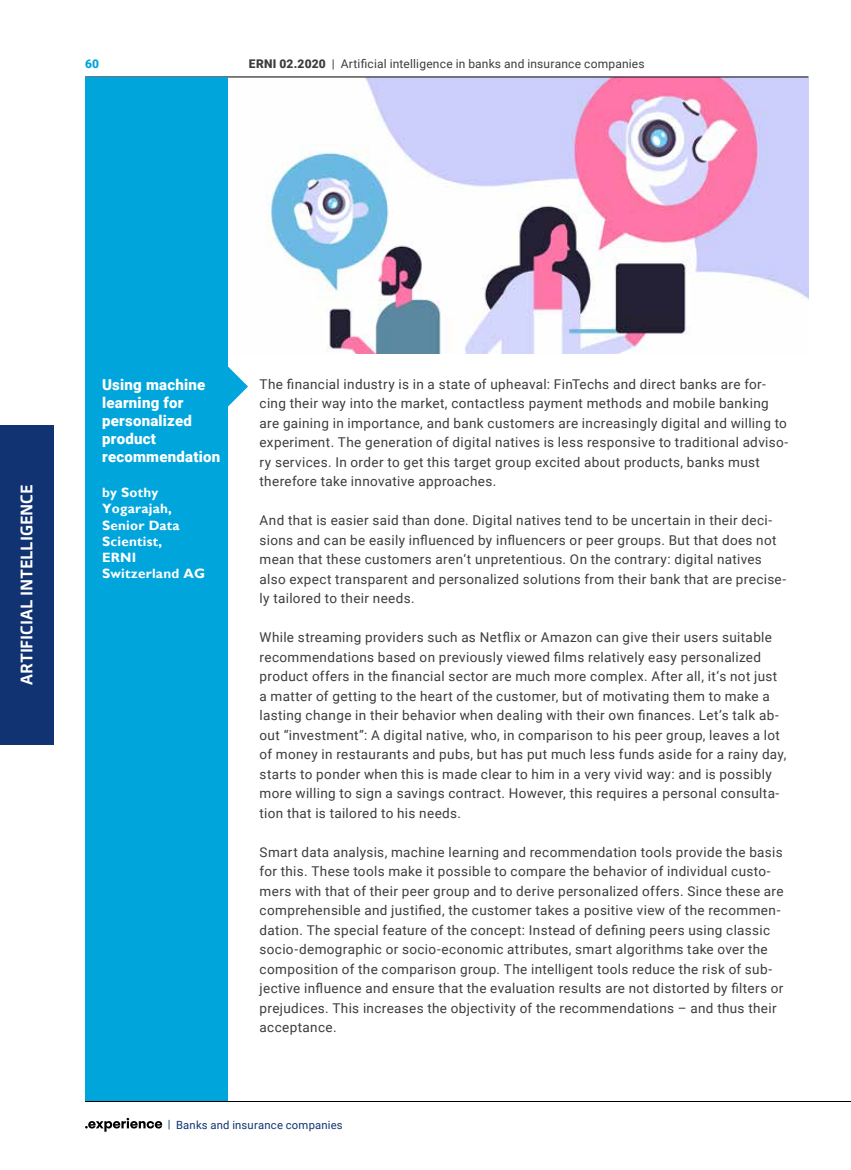
<style>
.page{position:relative;width:851px;height:1170px;background:#fff}
.page>*{position:absolute;margin:0;border:0;box-sizing:border-box;transform-origin:0 0}
.t1{font:700 16.5px "Carnac";letter-spacing:-.005em;color:#fff}
.t2{font:900 15px/18px "Roboto";letter-spacing:.015em;color:#fff}
.t3{font:13.5px/19.5px "Roboto";letter-spacing:.025em;color:#3c3c3c}
.t4{font:700 13.5px/16.2px "Gill Sans";letter-spacing:.015em;color:#fff}
.t5{font:12px "Roboto";letter-spacing:.015em;color:#3c3c3c}
.t6{font:900 12px "Roboto";color:#00a5db}
.t7{font:11.25px "Roboto";letter-spacing:.02em;color:#123372}
.s1{font-weight:900}
</style>
<div class="page">
<img style="left:266px;top:78px;width:542px;height:275px">
<hr style="left:85px;top:77px;width:723px;height:1px;background:#000">
<div style="left:0;top:425px;width:53px;height:319px;background:#123372"></div>
<div style="left:85px;top:77px;width:142px;height:1024px;background:#00a5db"></div>
<svg style="left:227px;top:363px;width:21px;height:47px"></svg>
<svg style="left:85px;top:1117px;width:77px;height:14px"></svg>
<hr style="left:85px;top:1100px;width:765px;height:1px;background:#000">
<p class="t6" style="left:85px;top:58px;width:16px">60</p>
<p class="t5" style="left:249px;top:55px;width:397px"><span class="s1">ERNI 02.2020</span> | Artificial intelligence in banks and insurance companies</p>
<p class="t1" style="left:17px;top:685px;width:201px;rotate:-90deg">ARTIFICIAL INTELLIGENCE</p>
<p class="t2" style="left:102px;top:375px;width:119px">Using machine learning for personalized product recommendation</p>
<p class="t4" style="left:102px;top:485px;width:104px">by Sothy<br>Yogarajah,<br>Senior Data<br>Scientist,<br>ERNI<br>Switzerland AG</p>
<p class="t3" style="left:259px;top:373px;width:530px">The financial industry is in a state of upheaval: FinTechs and direct banks are for&shy;cing their way into the market, contactless payment methods and mobile banking are gaining in importance, and bank customers are increasingly digital and willing to experiment. The generation of digital natives is less responsive to traditional adviso&shy;ry services. In order to get this target group excited about products, banks must therefore take innovative approaches.</p>
<p class="t3" style="left:259px;top:511px;width:528px">And that is easier said than done. Digital natives tend to be uncertain in their deci&shy;sions and can be easily influenced by influencers or peer groups. But that does not mean that these customers aren‘t unpretentious. On the contrary: digital natives also expect transparent and personalized solutions from their bank that are precise&shy;ly tailored to their needs.</p>
<p class="t3" style="left:259px;top:627px;width:528px">While streaming providers such as Netflix or Amazon can give their users suitable recommendations based on previously viewed films relatively easy personalized product offers in the financial sector are much more complex. After all, it‘s not just a matter of getting to the heart of the customer, but of motivating them to make a lasting change in their behavior when dealing with their own finances. Let’s talk ab&shy;out “investment”: A digital native, who, in comparison to his peer group, leaves a lot of money in restaurants and pubs, but has put much less funds aside for a rainy day, starts to ponder when this is made clear to him in a very vivid way: and is possibly more willing to sign a savings contract. However, this requires a personal consulta&shy;tion that is tailored to his needs.</p>
<p class="t3" style="left:259px;top:843px;width:525px">Smart data analysis, machine learning and recommendation tools provide the basis for this. These tools make it possible to compare the behavior of individual custo&shy;mers with that of their peer group and to derive personalized offers. Since these are comprehensible and justified, the customer takes a positive view of the recommen&shy;dation. The special feature of the concept: Instead of defining peers using classic socio-demographic or socio-economic attributes, smart algorithms take over the composition of the comparison group. The intelligent tools reduce the risk of sub&shy;jective influence and ensure that the evaluation results are not distorted by filters or prejudices. This increases the objectivity of the recommendations – and thus their acceptance.</p>
<p class="t7" style="left:168px;top:1119px;width:176px">| Banks and insurance companies</p>
</div>
